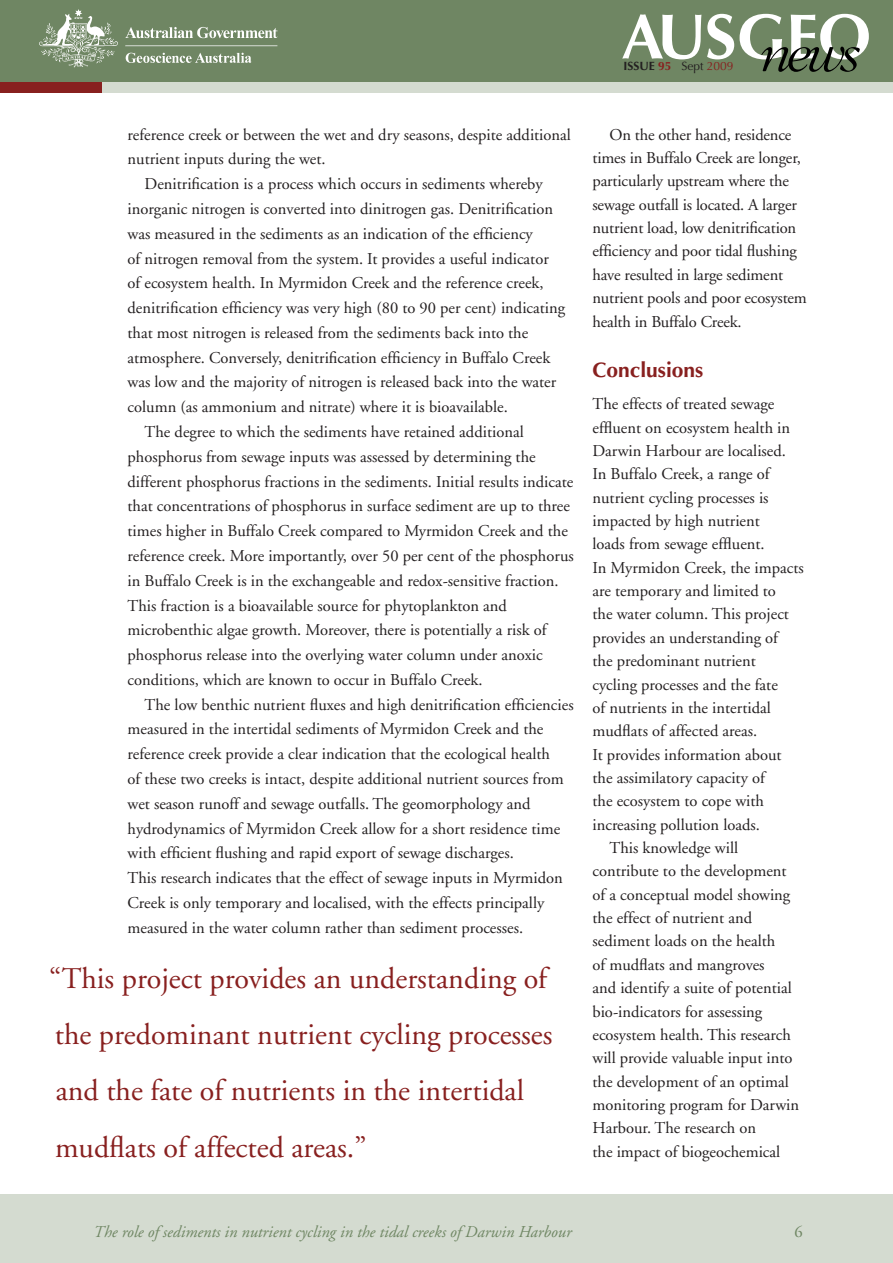
<style>
.page{position:relative;width:893px;height:1263px;background:#fff}
.page>*{position:absolute;margin:0;border:0;box-sizing:border-box;transform-origin:0 0}
.pull_quote{font:30px/56.1px "Adobe Garamond";color:#88201f}
.H3_feature{font:700 21px "Optima";color:#88201f}
.body{font:16.5px/24.8px "Adobe Garamond";color:#231f20}
.body_first_para{font:16.5px/23.4px "Adobe Garamond";color:#231f20}
.t1{font:italic 16.5px "Adobe Garamond";color:#6f8663}
.t2{font:16.5px "Adobe Garamond";color:#6f8663}
.t3{font:700 12px "Optima";color:#231f20}
.s1{color:#88201f}
.s2{font-weight:400}
.s3{font-weight:400;color:#88201f}
</style>
<div class="page">
<div style="left:0;top:13px;width:893px;height:80px;background:#d4dbd0"></div>
<div style="left:0;top:11px;width:102px;height:82px;background:#88201f"></div>
<div style="left:0;top:0;width:893px;height:82px;background:#6f8663"></div>
<div style="left:0;top:1195px;width:893px;height:68px;background:#d4dbd0"></div>
<svg style="left:622px;top:14px;width:79px;height:45px"></svg>
<svg style="left:707px;top:14px;width:27px;height:45px"></svg>
<svg style="left:740px;top:14px;width:129px;height:58px"></svg>
<img style="left:39px;top:9px;width:239px;height:59px">
<p class="t3" style="left:623px;top:59px;width:112px">issue <span class="s1">95</span> <span class="s2">Sept</span> <span class="s3">2009</span></p>
<p class="body" style="left:128px;top:122px;width:445px">reference creek or between the wet and dry seasons, despite additional nutrient inputs during the wet.</p>
<p class="body" style="left:128px;top:172px;width:439px;text-indent:17px">Denitrification is a process which occurs in sediments whereby inorganic nitrogen is converted into dinitrogen gas. Denitrification was measured in the sediments as an indication of the efficiency<br>of nitrogen removal from the system. It provides a useful indicator of ecosystem health. In Myrmidon Creek and the reference creek, denitrification efficiency was very high (80 to 90 per cent) indicating that most nitrogen is released from the sediments back into the atmosphere. Conversely, denitrification efficiency in Buffalo Creek was low and the majority of nitrogen is released back into the water column (as ammonium and nitrate) where it is bioavailable.</p>
<p class="body" style="left:128px;top:420px;width:448px;text-indent:17px">The degree to which the sediments have retained additional phosphorus from sewage inputs was assessed by determining the different phosphorus fractions in the sediments. Initial results indicate that concentrations of phosphorus in surface sediment are up to three times higher in Buffalo Creek compared to Myrmidon Creek and the reference creek. More importantly, over 50 per cent of the phosphorus in Buffalo Creek is in the exchangeable and redox-sensitive fraction.<br>This fraction is a bioavailable source for phytoplankton and microbenthic algae growth. Moreover, there is potentially a risk of phosphorus release into the overlying water column under anoxic conditions, which are known to occur in Buffalo Creek.</p>
<p class="body" style="left:128px;top:692px;width:448px;text-indent:17px">The low benthic nutrient fluxes and high denitrification efficiencies measured in the intertidal sediments of Myrmidon Creek and the reference creek provide a clear indication that the ecological health<br>of these two creeks is intact, despite additional nutrient sources from wet season runoff and sewage outfalls. The geomorphology and hydrodynamics of Myrmidon Creek allow for a short residence time with efficient flushing and rapid export of sewage discharges.<br>This research indicates that the effect of sewage inputs in Myrmidon Creek is only temporary and localised, with the effects principally measured in the water column rather than sediment processes.</p>
<p class="pull_quote" style="left:49px;top:951px;width:505px">“This project provides an understanding of the predominant nutrient cycling processes and the fate of nutrients in the intertidal mudflats of affected areas.”</p>
<p class="body" style="left:592px;top:123px;width:216px;line-height:23.4px;text-indent:17px">On the other hand, residence times in Buffalo Creek are longer, particularly upstream where the sewage outfall is located. A larger nutrient load, low denitrification efficiency and poor tidal flushing have resulted in large sediment nutrient pools and poor ecosystem health in Buffalo Creek.</p>
<p class="H3_feature" style="left:592px;top:358px;width:112px">Conclusions</p>
<p class="body_first_para" style="left:592px;top:393px;width:213px">The effects of treated sewage effluent on ecosystem health in<br>Darwin Harbour are localised.<br>In Buffalo Creek, a range of nutrient cycling processes is impacted by high nutrient<br>loads from sewage effluent.<br>In Myrmidon Creek, the impacts are temporary and limited to<br>the water column. This project provides an understanding of<br>the predominant nutrient cycling processes and the fate<br>of nutrients in the intertidal mudflats of affected areas.<br>It provides information about the assimilatory capacity of<br>the ecosystem to cope with increasing pollution loads.</p>
<p class="body" style="left:592px;top:836px;width:208px;line-height:23.4px;text-indent:17px">This knowledge will contribute to the development of a conceptual model showing the effect of nutrient and sediment loads on the health<br>of mudflats and mangroves<br>and identify a suite of potential bio-indicators for assessing ecosystem health. This research will provide valuable input into the development of an optimal monitoring program for Darwin<br>Harbour. The research on<br>the impact of biogeochemical</p>
<p class="t1" style="left:94px;top:1223px;width:480px">The role of sediments in nutrient cycling in the tidal creeks of Darwin Harbour</p>
<p class="t2" style="left:794px;top:1223px;width:10px">6</p>
</div>
